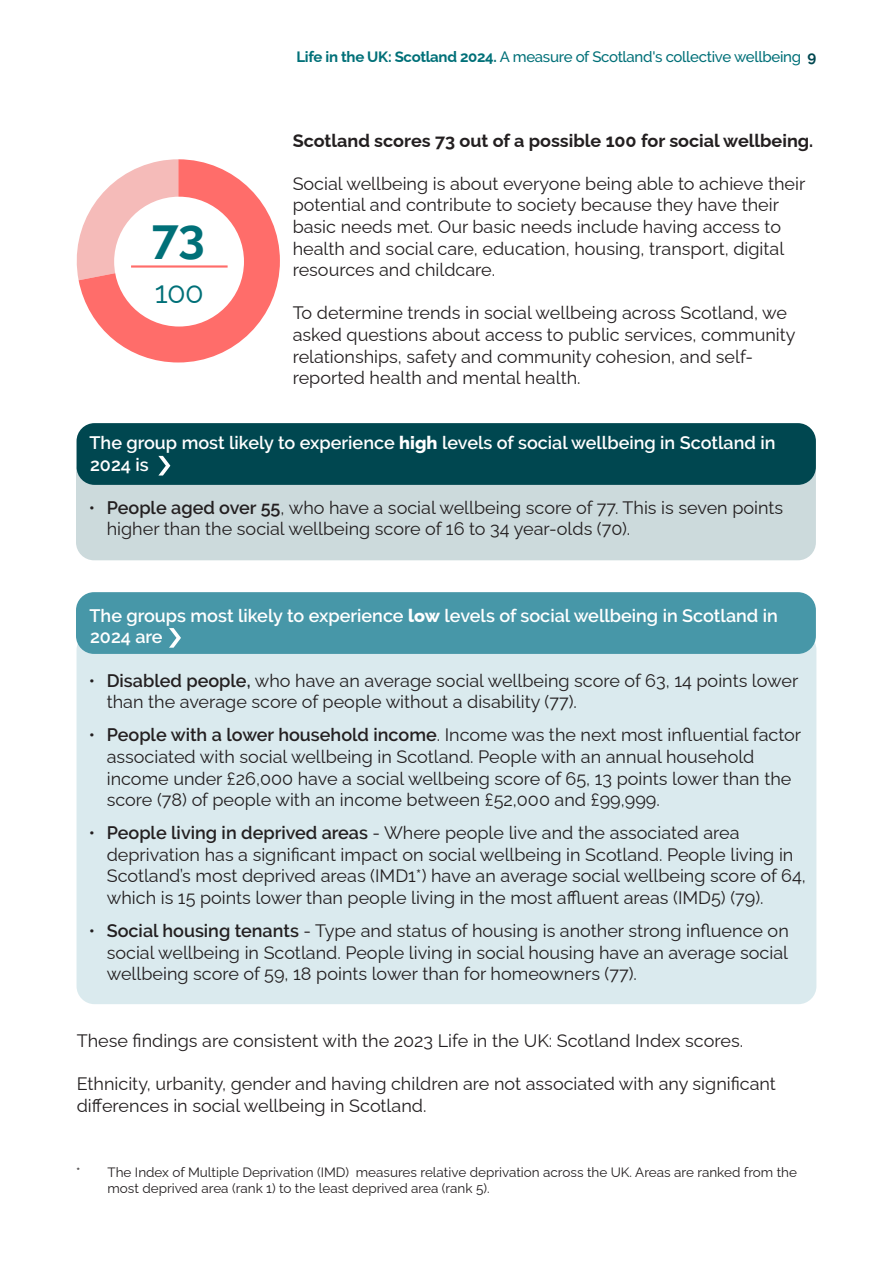
<style>
.page{position:relative;width:893px;height:1263px;background:#fff}
.page>*{position:absolute;margin:0;border:0;box-sizing:border-box;transform-origin:0 0}
.t1{font:700 47.85px "Raleway";color:#007078}
.t2{font:30.45px "Raleway";color:#007078}
.bullet{font:18px/21.6px "Raleway";color:#231f20}
.text{font:18px/21.6px "Raleway";color:#231f20}
.text-2{font:600 18px/21.6px "Raleway";color:#fff}
.text-3{font:700 18px "Raleway";color:#231f20}
.t3{font:500 15px "Raleway";letter-spacing:-.02em;color:#007078}
.text-4{font:13.5px/16.2px "Raleway";color:#231f20}
.s1{font-weight:700}
.s2{font-weight:700;color:#004750}
.s3{font-weight:800}
.s4{font-weight:600}
</style>
<div class="page">
<div style="left:77px;top:632px;width:739px;height:372px;background:#daeaee;border-radius:18px"></div>
<div style="left:76px;top:454px;width:740px;height:106px;background:#ccdadc;border-radius:18px"></div>
<div style="left:77px;top:423px;width:739px;height:62px;background:#004750;border-radius:18px"></div>
<svg style="left:158px;top:456px;width:12px;height:19px"></svg>
<div style="left:76px;top:592px;width:740px;height:62px;background:#4797a8;border-radius:18px"></div>
<svg style="left:76px;top:159px;width:204px;height:203px"></svg>
<div style="left:114px;top:197px;width:130px;height:129px;background:#fff;border-radius:50%"></div>
<hr style="left:131px;top:265px;width:97px;height:3px;background:#ff6d6a">
<svg style="left:169px;top:628px;width:12px;height:20px"></svg>
<p class="t1" style="left:152px;top:198px;width:55px">73</p>
<p class="t2" style="left:155px;top:268px;width:51px">100</p>
<p class="t3" style="left:296px;top:48px;width:521px"><span class="s1">Life in the UK: Scotland 2024.</span> A measure of Scotland's collective wellbeing <span class="s2">9</span></p>
<p class="text-3" style="left:293px;top:126px;width:522px">Scotland scores 73 out of a possible 100 for social wellbeing.</p>
<p class="text" style="left:293px;top:171px;width:514px">Social wellbeing is about everyone being able to achieve their potential and contribute to society because they have their basic needs met. Our basic needs include having access to health and social care, education, housing, transport, digital resources and childcare.</p>
<p class="text" style="left:293px;top:300px;width:504px">To determine trends in social wellbeing across Scotland, we asked questions about access to public services, community relationships, safety and community cohesion, and self&shy;reported health and mental health.</p>
<p class="text-2" style="left:90px;top:432px;width:687px">The group most likely to experience <span class="s3">high</span> levels of social wellbeing in Scotland in<br>2024 is</p>
<p class="bullet" style="left:107px;top:495px;width:678px;text-indent:-18px">• <span class="s4">People aged over 55</span>, who have a social wellbeing score of 77. This is seven points higher than the social wellbeing score of 16 to 34 year-olds (70).</p>
<p class="text-2" style="left:90px;top:605px;width:690px">The groups most likely to experience <span class="s3">low</span> levels of social wellbeing in Scotland in<br>2024 are</p>
<p class="bullet" style="left:107px;top:667px;width:693px;text-indent:-18px">• <span class="s4">Disabled people,</span> who have an average social wellbeing score of 63, 14 points lower than the average score of people without a disability (77).</p>
<p class="bullet" style="left:107px;top:722px;width:696px;text-indent:-18px">• <span class="s4">People with a lower household income</span>. Income was the next most influential factor associated with social wellbeing in Scotland. People with an annual household income under £26,000 have a social wellbeing score of 65, 13 points lower than the score (78) of people with an income between £52,000 and £99,999.</p>
<p class="bullet" style="left:107px;top:820px;width:701px;text-indent:-18px">• <span class="s4">People living in deprived areas</span> - Where people live and the associated area deprivation has a significant impact on social wellbeing in Scotland. People living in Scotland’s most deprived areas (IMD1*) have an average social wellbeing score of 64, which is 15 points lower than people living in the most affluent areas (IMD5) (79).</p>
<p class="bullet" style="left:107px;top:918px;width:684px;text-align:justify;text-indent:-18px">• <span class="s4">Social housing tenants</span> - Type and status of housing is another strong influence on social wellbeing in Scotland. People living in social housing have an average social wellbeing score of 59, 18 points lower than for homeowners (77).</p>
<p class="text" style="left:77px;top:1027px;width:668px">These findings are consistent with the 2023 Life in the UK: Scotland Index scores.</p>
<p class="text" style="left:77px;top:1071px;width:701px">Ethnicity, urbanity, gender and having children are not associated with any significant differences in social wellbeing in Scotland.</p>
<p class="text-4" style="left:108px;top:1162px;width:691px;text-indent:-31px">* The Index of Multiple Deprivation (IMD) measures relative deprivation across the UK. Areas are ranked from the most deprived area (rank 1) to the least deprived area (rank 5).</p>
</div>
